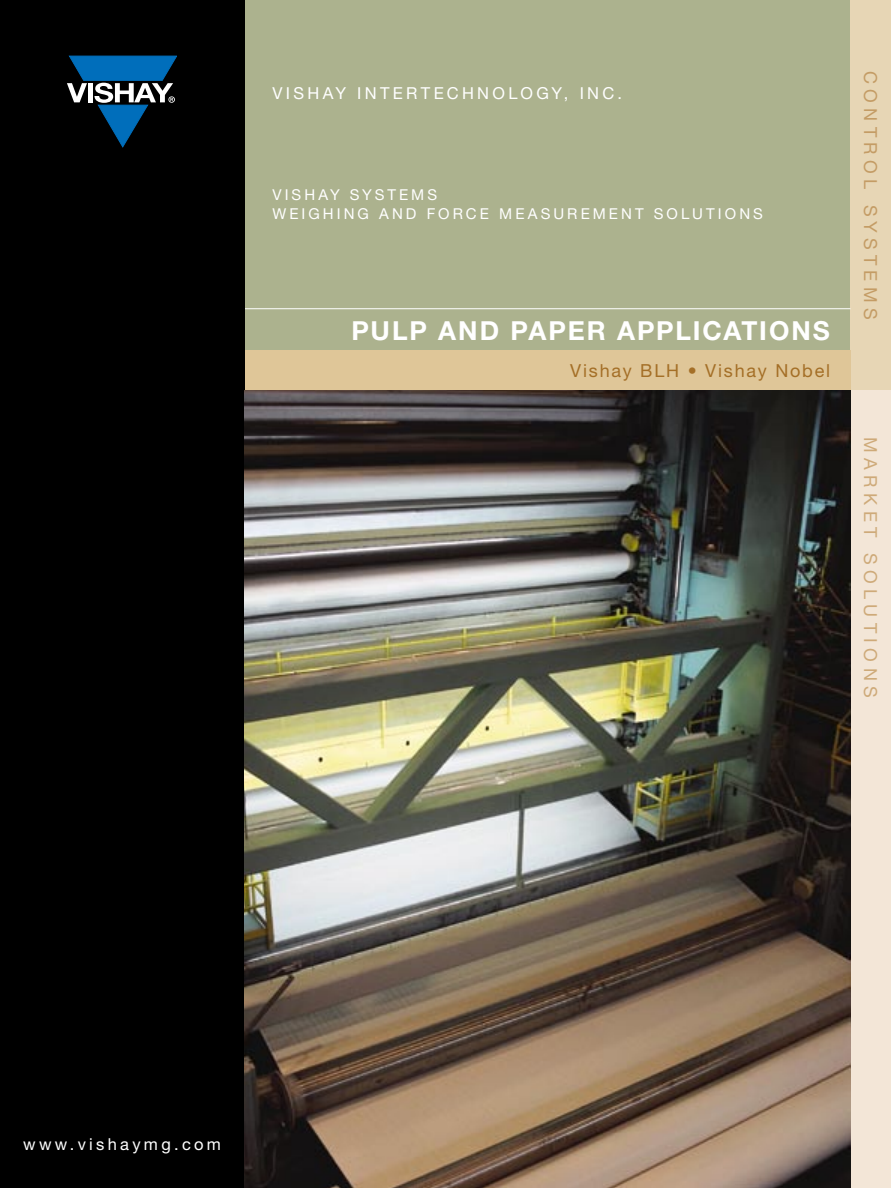
<style>
.page{position:relative;width:891px;height:1188px;background:#fff}
.page>*{position:absolute;margin:0;border:0;box-sizing:border-box;transform-origin:0 0}
.t1{font:700 26.25px "Helvetica Neue LT Std";letter-spacing:.075em;color:#fff}
.t2{font:18px "Helvetica Neue LT Std";letter-spacing:.1em;color:#a46f27}
.t3{font:18px "Helvetica Neue LT Std";letter-spacing:.3em;color:#ceaa79}
.t4{font:18px "Helvetica Neue LT Std";letter-spacing:.295em;color:#c49c65}
.t5{font:16.5px "Helvetica Neue LT Std";letter-spacing:.2em;color:#fff}
.t6{font:15px/19.5px "Helvetica Neue LT Std";letter-spacing:.205em;color:#fff}
</style>
<div class="page">
<div style="left:245px;top:0;width:646px;height:1188px;background:#acb28e"></div>
<div style="left:850px;top:0;width:41px;height:390px;background:#e7d6b5"></div>
<hr style="left:243px;top:308px;width:607px;height:1px;background:#fff">
<div style="left:850px;top:390px;width:41px;height:798px;background:#f3e6d7"></div>
<div style="left:243px;top:351px;width:607px;height:39px;background:#dfc698"></div>
<div style="left:0;top:0;width:245px;height:1188px;background:#000"></div>
<svg style="left:67px;top:56px;width:110px;height:91px"></svg>
<img style="left:245px;top:390px;width:606px;height:798px">
<p class="t5" style="left:272px;top:83px;width:351px">VISHAY INTERTECHNOLOGY, INC.</p>
<p class="t6" style="left:272px;top:184px;width:492px">VISHAY SYSTEMS<br>WEIGHING AND FORCE MEASUREMENT SOLUTIONS</p>
<h1 class="t1" style="left:351px;top:315px;width:480px">PULP AND PAPER APPLICATIONS</h1>
<p class="t2" style="left:570px;top:360px;width:261px">Vishay BLH • Vishay Nobel</p>
<p class="t4" style="left:881px;top:71px;width:250px;rotate:90deg">CONTROL SYSTEMS</p>
<p class="t3" style="left:881px;top:437px;width:262px;rotate:90deg">MARKET SOLUTIONS</p>
<p class="t5" style="left:23px;top:1134px;width:199px">www.vishaymg.com</p>
</div>
